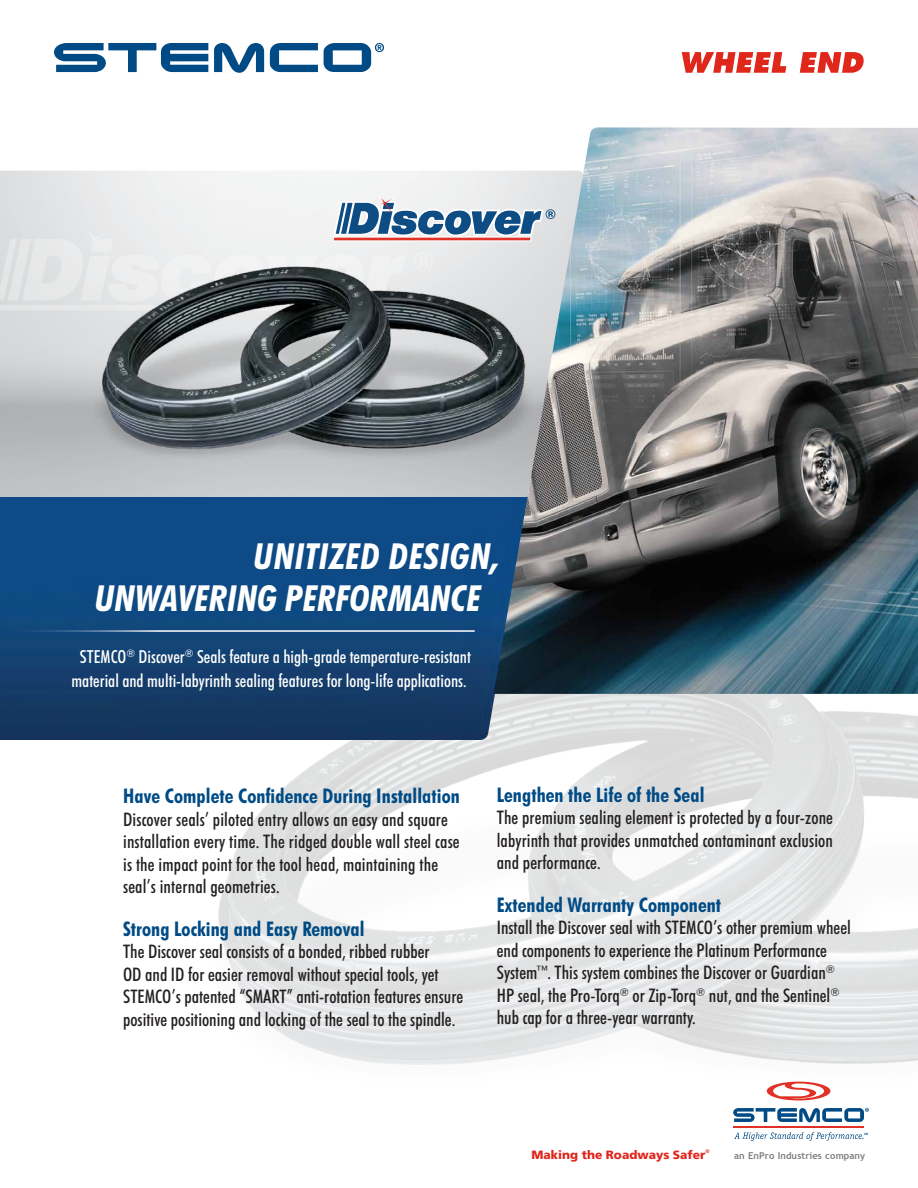
<style>
.page{position:relative;width:918px;height:1188px;background:#fff}
.page>*{position:absolute;margin:0;border:0;box-sizing:border-box;transform-origin:0 0}
.t1{font:italic 700 condensed 36px/42px "Futura BT";color:#fff}
.t2{font:700 condensed 20.25px "Futura BT";letter-spacing:.005em;color:#004b85}
.t3{font:500 condensed 18.75px/22.5px "Futura BT";color:#231f20}
.t4{font:500 condensed 18px/24px "Futura BT";color:#fff;text-align:center}
.t5{font:900 12px "Frutiger";color:#e1251b}
.t6{font:700 9.45px "Trebuchet MS";letter-spacing:.01em;color:#7d7e7c}
.t7{font:5.25px "Frutiger";color:#e1251b}
</style>
<div class="page">
<img style="left:218px;top:694px;width:700px;height:434px">
<svg style="left:54px;top:43px;width:154px;height:29px"></svg>
<svg style="left:214px;top:43px;width:50px;height:30px"></svg>
<svg style="left:270px;top:43px;width:48px;height:29px"></svg>
<img style="left:0;top:171px;width:584px;height:567px">
<svg style="left:767px;top:1082px;width:63px;height:18px"></svg>
<hr style="left:733px;top:1126px;width:131px;height:1px;background:#e03127">
<svg style="left:734px;top:1132px;width:134px;height:9px"></svg>
<svg style="left:733px;top:1108px;width:136px;height:15px"></svg>
<img style="left:0;top:498px;width:527px;height:242px">
<hr style="left:0;top:630px;width:474px;height:2px;background:#fff">
<img style="left:494px;top:127px;width:424px;height:567px">
<svg style="left:682px;top:52px;width:182px;height:21px"></svg>
<svg style="left:324px;top:43px;width:60px;height:29px"></svg>
<img style="left:54px;top:223px;width:508px;height:275px">
<img style="left:799px;top:426px;width:86px;height:89px">
<svg style="left:0;top:194px;width:555px;height:116px"></svg>
<h1 class="t1" style="left:95px;top:535px;width:406px;text-indent:159px">UNITIZED DESIGN,<br>UNWAVERING PERFORMANCE</h1>
<p class="t4" style="left:72px;top:645px;width:401px">STEMCO<sup>®</sup> Discover<sup>®</sup> Seals feature a high-grade temperature-resistant material and multi-labyrinth sealing features for long-life applications.</p>
<p class="t2" style="left:123px;top:784px;width:338px">Have Complete Confidence During Installation</p>
<p class="t3" style="left:123px;top:808px;width:338px">Discover seals’ piloted entry allows an easy and square installation every time. The ridged double wall steel case is the impact point for the tool head, maintaining the seal’s internal geometries.</p>
<p class="t2" style="left:123px;top:916px;width:243px">Strong Locking and Easy Removal</p>
<p class="t3" style="left:123px;top:940px;width:342px">The Discover seal consists of a bonded, ribbed rubber<br>OD and ID for easier removal without special tools, yet STEMCO’s patented “SMART” anti-rotation features ensure positive positioning and locking of the seal to the spindle.</p>
<p class="t2" style="left:497px;top:782px;width:209px">Lengthen the Life of the Seal</p>
<p class="t3" style="left:497px;top:806px;width:338px;text-align:justify">The premium sealing element is protected by a four-zone labyrinth that provides unmatched contaminant exclusion and performance.</p>
<p class="t2" style="left:497px;top:892px;width:226px">Extended Warranty Component</p>
<p class="t3" style="left:497px;top:916px;width:356px">Install the Discover seal with STEMCO’s other premium wheel end components to experience the Platinum Performance System™. This system combines the Discover or Guardian<sup>® </sup>HP seal, the Pro-Torq<sup>®</sup> or Zip-Torq<sup>®</sup> nut, and the Sentinel<sup>® </sup>hub cap for a three-year warranty.</p>
<p class="t5" style="left:531px;top:1147px;width:176px">Making the Roadways Safer</p>
<p class="t6" style="left:734px;top:1149px;width:133px">an EnPro Industries company</p>
<p class="t7" style="left:706px;top:1149px;width:6px">®</p>
</div>
